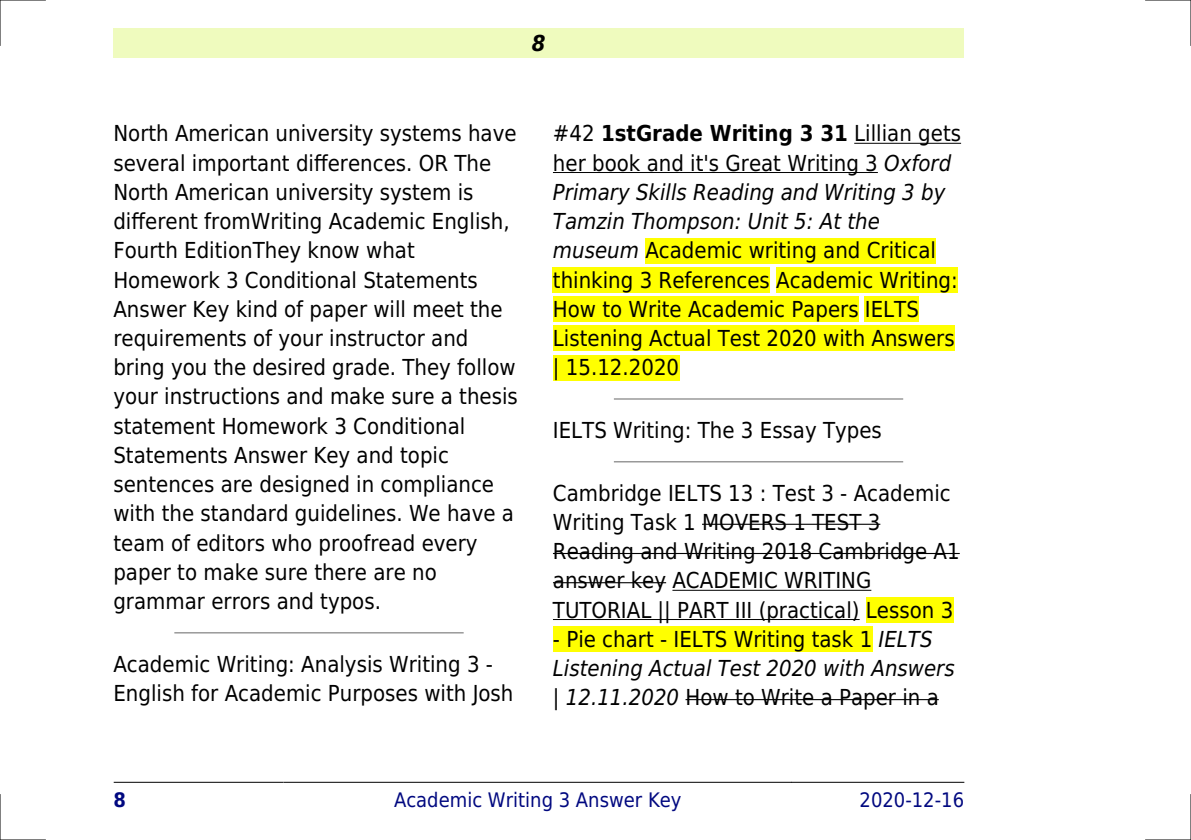
<style>
.page{position:relative;width:1191px;height:840px;background:#fff}
.page>*{position:absolute;margin:0;border:0;box-sizing:border-box;transform-origin:0 0}
.t1{font:22px/29.2px "DejaVu Sans Condensed";color:#000}
.t2{font:italic 22px/29.2px "DejaVu Sans Condensed";color:#000}
.t3{font:italic 700 22px "DejaVu Sans Condensed";color:#000}
.t4{font:20px "DejaVu Sans Condensed";color:#000880}
.t5{font:700 20px "DejaVu Sans Condensed";color:#000880}
.s1{font-weight:700}
.s2{font-style:italic}
.s3{font-style:normal}
</style>
<div class="page">
<div style="left:113px;top:28px;width:851px;height:30px;background:#effbbe"></div>
<hr style="left:114px;top:781px;width:169px;height:1px;background:#000">
<hr style="left:284px;top:781px;width:507px;height:1px;background:#000">
<hr style="left:792px;top:781px;width:172px;height:1px;background:#000">
<hr style="left:175px;top:631px;width:288px;height:2px;background:#999">
<hr style="left:854px;top:143px;width:107px;height:1px;background:#000">
<hr style="left:553px;top:172px;width:325px;height:1px;background:#000">
<div style="left:645px;top:238px;width:291px;height:25px;background:#ff0"></div>
<div style="left:553px;top:267px;width:217px;height:25px;background:#ff0"></div>
<div style="left:776px;top:267px;width:181px;height:25px;background:#ff0"></div>
<div style="left:553px;top:296px;width:305px;height:26px;background:#ff0"></div>
<div style="left:865px;top:296px;width:54px;height:26px;background:#ff0"></div>
<div style="left:553px;top:325px;width:401px;height:26px;background:#ff0"></div>
<div style="left:553px;top:354px;width:126px;height:26px;background:#ff0"></div>
<hr style="left:614px;top:398px;width:288px;height:1px;background:#999">
<hr style="left:614px;top:460px;width:288px;height:2px;background:#999">
<hr style="left:702px;top:523px;width:178px;height:1px;background:#000">
<hr style="left:553px;top:552px;width:406px;height:1px;background:#000">
<hr style="left:553px;top:582px;width:113px;height:1px;background:#000">
<hr style="left:672px;top:589px;width:199px;height:1px;background:#000">
<hr style="left:553px;top:618px;width:306px;height:1px;background:#000">
<div style="left:866px;top:597px;width:87px;height:25px;background:#ff0"></div>
<div style="left:553px;top:626px;width:319px;height:25px;background:#ff0"></div>
<hr style="left:685px;top:698px;width:253px;height:1px;background:#000">
<hr style="left:0;top:0;width:45px;height:1px;background:#000">
<hr style="left:1145px;top:0;width:46px;height:1px;background:#000">
<hr style="left:0;top:839px;width:45px;height:1px;background:#000">
<hr style="left:1145px;top:839px;width:46px;height:1px;background:#000">
<hr style="left:0;top:0;width:1px;height:45px;background:#000">
<hr style="left:0;top:794px;width:1px;height:45px;background:#000">
<hr style="left:1190px;top:0;width:1px;height:45px;background:#000">
<hr style="left:1190px;top:794px;width:1px;height:45px;background:#000">
<p class="t3" style="left:532px;top:30px;width:15px">8</p>
<p class="t1" style="left:113px;top:119px;width:406px">North American university systems have several important differences. OR The North American university system is different fromWriting Academic English, Fourth EditionThey know what Homework 3 Conditional Statements Answer Key kind of paper will meet the requirements of your instructor and bring you the desired grade. They follow your instructions and make sure a thesis statement Homework 3 Conditional Statements Answer Key and topic sentences are designed in compliance with the standard guidelines. We have a team of editors who proofread every paper to make sure there are no grammar errors and typos.</p>
<p class="t1" style="left:113px;top:649px;width:401px">Academic Writing: Analysis Writing 3 -<br>English for Academic Purposes with Josh</p>
<p class="t1" style="left:553px;top:119px;width:409px">#42 <span class="s1">1stGrade Writing 3 31</span> Lillian gets her book and it's Great Writing 3 <span class="s2">Oxford Primary Skills Reading and Writing 3 by Tamzin Thompson: Unit 5: At the museum</span> Academic writing and Critical thinking 3 References Academic Writing:<br>How to Write Academic Papers IELTS Listening Actual Test 2020 with Answers | 15.12.2020</p>
<p class="t1" style="left:553px;top:415px;width:330px">IELTS Writing: The 3 Essay Types</p>
<p class="t1" style="left:553px;top:478px;width:408px">Cambridge IELTS 13 : Test 3 - Academic Writing Task 1 MOVERS 1 TEST 3<br>Reading and Writing 2018 Cambridge A1 answer key ACADEMIC WRITING TUTORIAL || PART III (practical) Lesson 3</p>
<p class="t2" style="left:553px;top:624px;width:403px"><span class="s3">- Pie chart - IELTS Writing task 1</span> IELTS<br>Listening Actual Test 2020 with Answers | 12.11.2020 <span class="s3">How to Write a Paper in a</span></p>
<p class="t5" style="left:113px;top:787px;width:14px">8</p>
<p class="t4" style="left:394px;top:787px;width:289px">Academic Writing 3 Answer Key</p>
<p class="t4" style="left:859px;top:787px;width:106px">2020-12-16</p>
</div>
